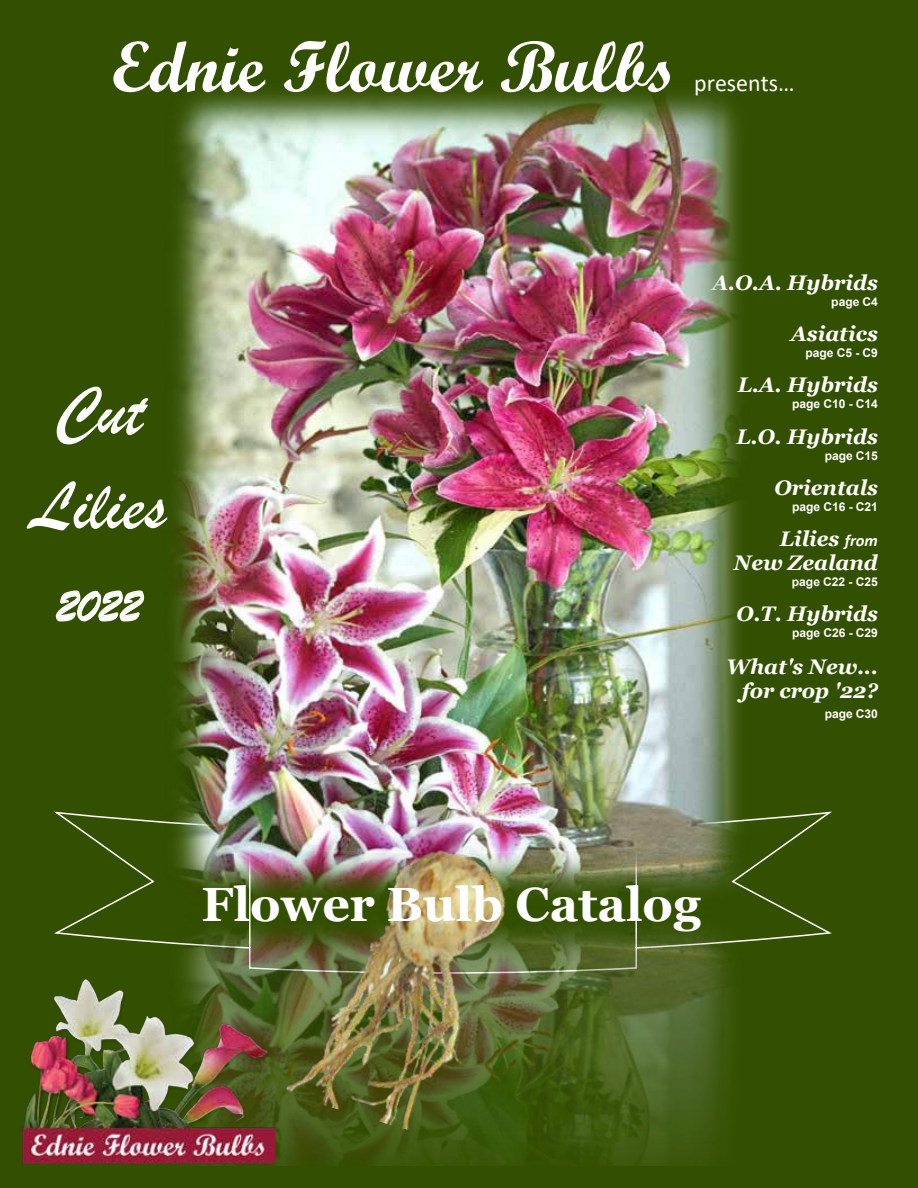
<style>
.page{position:relative;width:918px;height:1188px;background:#335000}
.page>*{position:absolute;margin:0;border:0;box-sizing:border-box;transform-origin:0 0}
.t1{font:72px "Script MT Bold";color:#fff}
.t2{font:72px/94.5px "Brush Script";color:#fff;text-align:center}
.t3{font:700 48px "Georgia";color:#fff}
.t4{font:48px "Brush Script";color:#fff}
.t5{font:24px "Calibri";color:#fff}
.t6{font:italic 700 21.15px "Georgia";color:#fff}
.t7{font:italic 700 21px/23.7px "Georgia";color:#fff;text-align:right}
.t8{font:700 12px "Arial";color:#fff}
.s1{font-family:"Calibri";font-size:16.5px}
</style>
<div class="page">
<svg style="left:54px;top:811px;width:778px;height:132px"></svg>
<img style="left:162px;top:92px;width:590px;height:1073px">
<img style="left:274px;top:811px;width:257px;height:331px">
<img style="left:23px;top:976px;width:252px;height:187px">
<p class="t1" style="left:111px;top:23px;width:566px">Ednie Flower Bulbs</p>
<p class="t5" style="left:694px;top:67px;width:102px">presents…</p>
<p class="t2" style="left:31px;top:366px;width:137px">Cut<br>Lilies</p>
<p class="t4" style="left:56px;top:577px;width:86px">2022</p>
<p class="t7" style="left:712px;top:271px;width:167px">A.O.A. Hybrids</p>
<p class="t8" style="left:831px;top:294px;width:48px">page C4</p>
<p class="t7" style="left:791px;top:322px;width:89px">Asiatics</p>
<p class="t8" style="left:805px;top:345px;width:74px">page C5 - C9</p>
<p class="t6" style="left:738px;top:371px;width:142px">L.A. Hybrids</p>
<p class="t8" style="left:792px;top:396px;width:87px">page C10 - C14</p>
<p class="t7" style="left:736px;top:425px;width:143px">L.O. Hybrids</p>
<p class="t8" style="left:825px;top:448px;width:55px">page C15</p>
<p class="t7" style="left:775px;top:476px;width:105px">Orientals</p>
<p class="t8" style="left:792px;top:499px;width:87px">page C16 - C21</p>
<p class="t7" style="left:734px;top:527px;width:145px">Lilies <span class="s1">from<br></span>New Zealand</p>
<p class="t8" style="left:792px;top:574px;width:88px">page C22 - C25</p>
<p class="t7" style="left:736px;top:602px;width:143px">O.T. Hybrids</p>
<p class="t8" style="left:792px;top:625px;width:87px">page C26 - C29</p>
<p class="t7" style="left:726px;top:655px;width:153px">What's New... for crop '22?</p>
<p class="t8" style="left:825px;top:706px;width:55px">page C30</p>
<p class="t3" style="left:202px;top:874px;width:501px">Flower Bulb Catalog</p>
</div>
